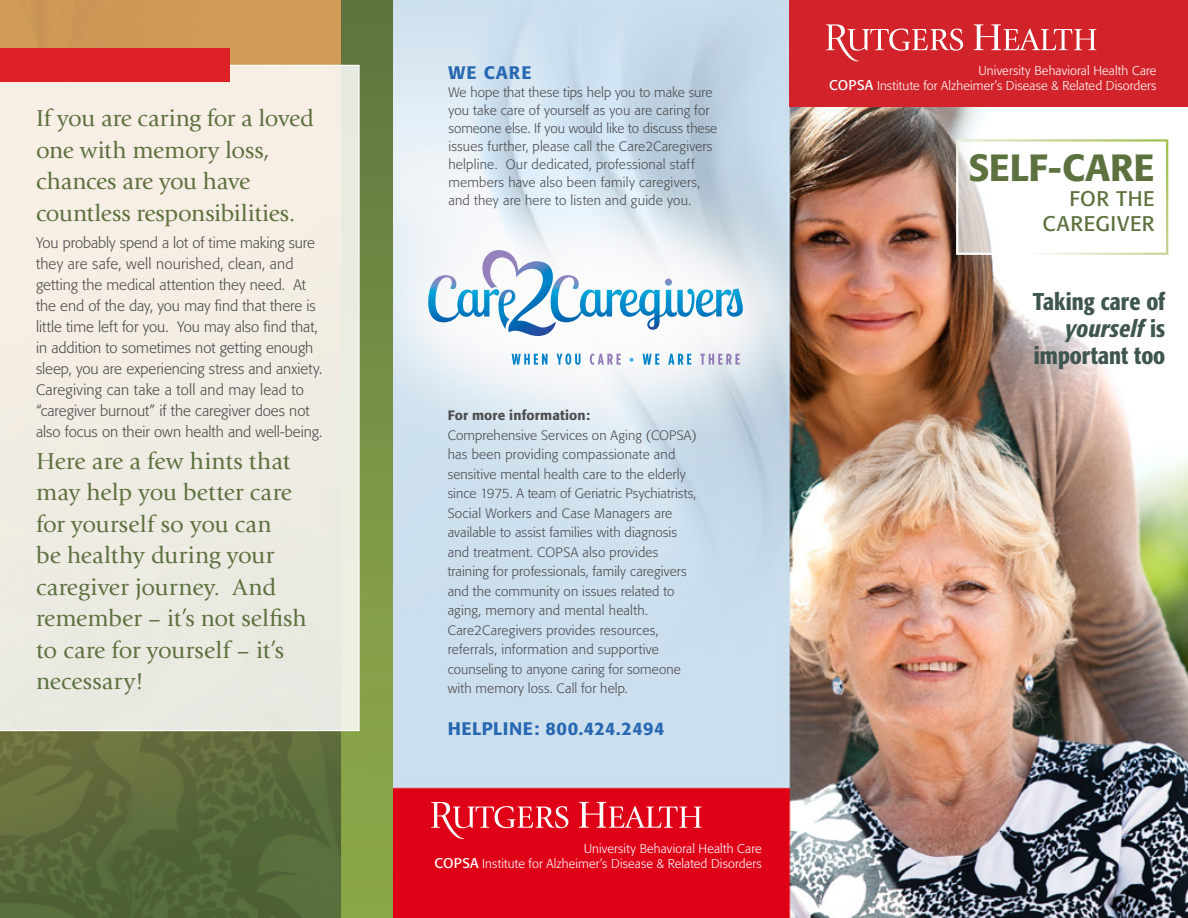
<style>
.page{position:relative;width:1188px;height:918px;background:#fff}
.page>*{position:absolute;margin:0;border:0;box-sizing:border-box;transform-origin:0 0}
.t1{font:500 37.5px "Formata";letter-spacing:-.005em;color:#5d713e}
.t2{font:24px/31.5px "Giovanni";letter-spacing:-.005em;color:#5d713e}
.t3{font:500 condensed 24px/27px "Formata";color:#3f5550;text-align:right}
.t4{font:21px/25.2px "Formata";letter-spacing:.03em;color:#5d713e;text-align:right}
.t5{font:500 18px "Formata";letter-spacing:.03em;color:#2768b2}
.t6{font:300 15px/21px "Formata";color:#4d4d4f}
.t7{font:300 13.5px/19.5px "Formata";letter-spacing:.01em;color:#4d4d4f}
.t8{font:500 13.5px "Formata";letter-spacing:.01em;color:#4d4d4f}
.t9{font:300 12.6px/15px "Formata";letter-spacing:.01em;color:#fff;text-align:right}
.s1{font-weight:400;font-size:13.95px}
.s2{font-style:italic}
</style>
<div class="page">
<img style="left:392px;top:0;width:796px;height:918px">
<div style="left:957px;top:140px;width:210px;height:114px;background:#fff"></div>
<div style="left:956px;top:139px;width:212px;height:116px;border:2px solid #fff"></div>
<div style="left:789px;top:0;width:399px;height:107px;background:#d2232a"></div>
<img style="left:0;top:0;width:341px;height:918px">
<svg style="left:826px;top:24px;width:137px;height:37px"></svg>
<svg style="left:974px;top:24px;width:122px;height:26px"></svg>
<div style="left:341px;top:0;width:51px;height:918px;background:linear-gradient(to bottom,#617640,#92ad4a)"></div>
<svg style="left:0;top:65px;width:360px;height:666px;background:#f0ece3"></svg>
<div style="left:0;top:48px;width:230px;height:33px;background:#de2027"></div>
<svg style="left:431px;top:802px;width:137px;height:37px;background:#e42f42"></svg>
<svg style="left:579px;top:802px;width:123px;height:26px;background:#e63d4f"></svg>
<svg style="left:512px;top:354px;width:35px;height:11px"></svg>
<svg style="left:556px;top:354px;width:25px;height:11px"></svg>
<svg style="left:590px;top:354px;width:31px;height:11px"></svg>
<svg style="left:630px;top:358px;width:4px;height:4px"></svg>
<svg style="left:643px;top:354px;width:16px;height:11px"></svg>
<svg style="left:668px;top:354px;width:23px;height:11px"></svg>
<svg style="left:700px;top:354px;width:40px;height:11px"></svg>
<svg style="left:428px;top:250px;width:315px;height:86px"></svg>
<p class="t2" style="left:36px;top:103px;width:279px">If you are caring for a loved one with memory loss, chances are you have countless responsibilities.</p>
<p class="t6" style="left:36px;top:233px;width:288px">You probably spend a lot of time making sure they are safe, well nourished, clean, and getting the medical attention they need. At the end of the day, you may find that there is little time left for you. You may also find that, in addition to sometimes not getting enough sleep, you are experiencing stress and anxiety.<br>Caregiving can take a toll and may lead to “caregiver burnout” if the caregiver does not also focus on their own health and well-being.</p>
<p class="t2" style="left:36px;top:445px;width:272px">Here are a few hints that may help you better care for yourself so you can<br>be healthy during your caregiver journey. And remember – it’s not selfish to care for yourself – it’s necessary!</p>
<p class="t5" style="left:448px;top:62px;width:85px">WE CARE</p>
<p class="t7" style="left:448px;top:83px;width:270px;line-height:18px">We hope that these tips help you to make sure you take care of yourself as you are caring for someone else. If you would like to discuss these issues further, please call the Care2Caregivers helpline. Our dedicated, professional staff members have also been family caregivers, and they are here to listen and guide you.</p>
<p class="t8" style="left:448px;top:407px;width:144px">For more information:</p>
<p class="t7" style="left:448px;top:425px;width:251px">Comprehensive Services on Aging (COPSA) has been providing compassionate and sensitive mental health care to the elderly since 1975. A team of Geriatric Psychiatrists, Social Workers and Case Managers are available to assist families with diagnosis and treatment. COPSA also provides training for professionals, family caregivers and the community on issues related to aging, memory and mental health.<br>Care2Caregivers provides resources, referrals, information and supportive counseling to anyone caring for someone with memory loss. Call for help.</p>
<p class="t5" style="left:448px;top:718px;width:218px">HELPLINE: 800.424.2494</p>
<p class="t9" style="left:434px;top:841px;width:329px">University Behavioral Health Care<br><span class="s1">COPSA</span> Institute for Alzheimer’s Disease &amp; Related Disorders</p>
<p class="t9" style="left:829px;top:63px;width:329px">University Behavioral Health Care<br><span class="s1">COPSA</span> Institute for Alzheimer’s Disease &amp; Related Disorders</p>
<p class="t1" style="left:968px;top:144px;width:188px">SELF-CARE</p>
<p class="t4" style="left:1043px;top:186px;width:113px">FOR THE<br>CAREGIVER</p>
<p class="t3" style="left:1033px;top:288px;width:134px">Taking care of <span class="s2">yourself</span> is important too</p>
</div>
